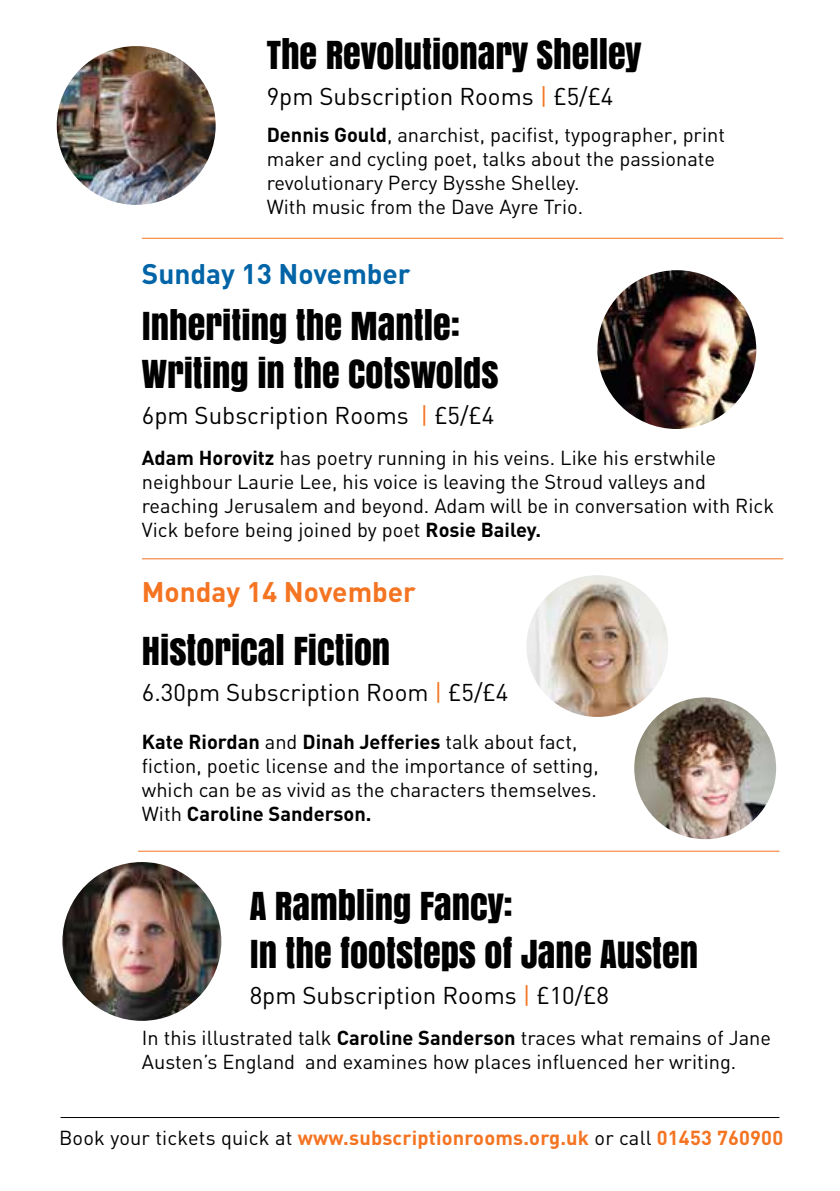
<style>
.page{position:relative;width:840px;height:1191px;background:#fff}
.page>*{position:absolute;margin:0;border:0;box-sizing:border-box;transform-origin:0 0}
.t1{font:36px/48px "Anton";color:#000}
.t2{font:700 28px "DIN";color:#0064a7}
.t3{font:700 28px "DIN";color:#f47421}
.t4{font:24px "DIN";color:#000}
.t5{font:20px/24px "DIN";color:#000}
.t6{font:700 20px "DIN";letter-spacing:.01em;color:#f47421}
.s1{color:#f47421}
.s2{font-weight:700}
.s3{font-weight:400;color:#000}
</style>
<div class="page">
<hr style="left:60px;top:1117px;width:719px;height:1px;background:#000">
<img style="left:57px;top:46px;width:158px;height:159px;border-radius:79px">
<img style="left:597px;top:270px;width:158px;height:159px;border-radius:79px">
<hr style="left:142px;top:558px;width:640px;height:1px;background:#f47421">
<hr style="left:138px;top:850px;width:641px;height:1px;background:#f47421">
<img style="left:526px;top:575px;width:142px;height:142px;border-radius:71px">
<img style="left:634px;top:697px;width:141px;height:142px;border-radius:71px">
<img style="left:62px;top:862px;width:159px;height:158px;border-radius:79px">
<hr style="left:142px;top:238px;width:640px;height:1px;background:#f47421">
<h1 class="t1" style="left:266px;top:30px;width:376px">THE REVOLUTIONARY SHELLEY</h1>
<p class="t4" style="left:266px;top:82px;width:348px">9pm Subscription Rooms <span class="s1">|</span> £5/£4</p>
<p class="t5" style="left:266px;top:122px;width:459px"><span class="s2">Dennis Gould</span>, anarchist, pacifist, typographer, print maker and cycling poet, talks about the passionate revolutionary Percy Bysshe Shelley.<br>With music from the Dave Ayre Trio.</p>
<h2 class="t2" style="left:142px;top:255px;width:270px">Sunday 13 November</h2>
<h1 class="t1" style="left:142px;top:301px;width:358px">INHERITING THE MANTLE:<br>WRITING IN THE COTSWOLDS</h1>
<p class="t4" style="left:142px;top:401px;width:354px">6pm Subscription Rooms <span class="s1">|</span> £5/£4</p>
<p class="t5" style="left:142px;top:446px;width:633px"><span class="s2">Adam Horovitz</span> has poetry running in his veins. Like his erstwhile neighbour Laurie Lee, his voice is leaving the Stroud valleys and reaching Jerusalem and beyond. Adam will be in conversation with Rick Vick before being joined by poet <span class="s2">Rosie Bailey.</span></p>
<h2 class="t3" style="left:142px;top:574px;width:275px">Monday 14 November</h2>
<h1 class="t1" style="left:142px;top:625px;width:250px">HISTORICAL FICTION</h1>
<p class="t4" style="left:142px;top:677px;width:367px">6.30pm Subscription Room <span class="s1">|</span> £5/£4</p>
<p class="t5" style="left:142px;top:730px;width:458px"><span class="s2">Kate Riordan</span> and <span class="s2">Dinah Jefferies</span> talk about fact, fiction, poetic license and the importance of setting, which can be as vivid as the characters themselves.<br>With <span class="s2">Caroline Sanderson.</span></p>
<h1 class="t1" style="left:249px;top:880px;width:449px">A RAMBLING FANCY:<br>IN THE FOOTSTEPS OF JANE AUSTEN</h1>
<p class="t4" style="left:249px;top:980px;width:360px">8pm Subscription Rooms <span class="s1">|</span> £10/£8</p>
<p class="t5" style="left:142px;top:1025px;width:630px">In this illustrated talk <span class="s2">Caroline Sanderson</span> traces what remains of Jane<br>Austen’s England and examines how places influenced her writing.</p>
<p class="t6" style="left:59px;top:1125px;width:725px"><span class="s3">Book your tickets quick at</span> www.subscriptionrooms.org.uk <span class="s3">or call</span> 01453 760900</p>
</div>
